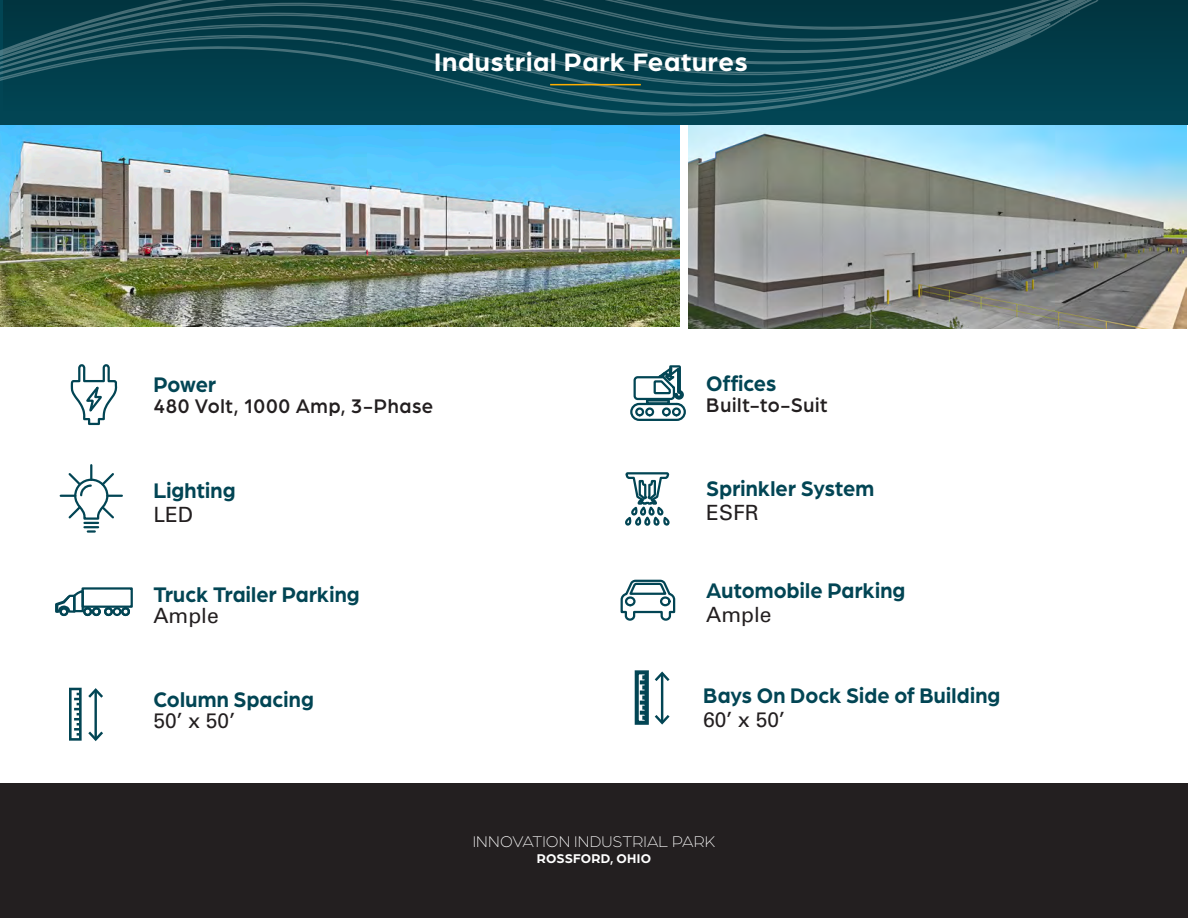
<style>
.page{position:relative;width:1188px;height:918px;background:#fff}
.page>*{position:absolute;margin:0;border:0;box-sizing:border-box;transform-origin:0 0}
.t1{font:700 27px "Arboria";letter-spacing:.025em;color:#fff}
.t2{font:700 22.5px "Arboria";letter-spacing:.005em;color:#024554;scale:.95 1}
.t3{font:500 21px "Arboria";letter-spacing:.035em;color:#231f20;scale:.95 1}
.t4{font:21px "Univers LT Pro 55 Roman";color:#231f20}
.t5{font:300 16.5px "Arboria";letter-spacing:.01em;color:#fff}
.t6{font:700 13.5px "Arboria";letter-spacing:.02em;color:#fff}
</style>
<div class="page">
<img style="left:688px;top:174px;width:499px;height:154px">
<img style="left:0;top:174px;width:679px;height:153px">
<div style="left:0;top:783px;width:1188px;height:135px;background:#231f20"></div>
<div style="left:60px;top:607px;width:8px;height:9px;border:2px solid #024554;border-radius:50%"></div>
<div style="left:83px;top:607px;width:9px;height:9px;border:2px solid #024554;border-radius:50%"></div>
<div style="left:92px;top:607px;width:9px;height:9px;border:2px solid #024554;border-radius:50%"></div>
<div style="left:104px;top:607px;width:9px;height:9px;border:2px solid #024554;border-radius:50%"></div>
<div style="left:113px;top:607px;width:8px;height:9px;border:2px solid #024554;border-radius:50%"></div>
<div style="left:121px;top:607px;width:9px;height:9px;border:2px solid #024554;border-radius:50%"></div>
<div style="left:82px;top:587px;width:51px;height:21px;border:2px solid #024554"></div>
<svg style="left:55px;top:588px;width:30px;height:26px"></svg>
<svg style="left:620px;top:579px;width:56px;height:42px"></svg>
<svg style="left:630px;top:365px;width:56px;height:56px"></svg>
<svg style="left:625px;top:472px;width:45px;height:54px"></svg>
<svg style="left:59px;top:364px;width:64px;height:169px"></svg>
<svg style="left:69px;top:687px;width:34px;height:54px"></svg>
<svg style="left:634px;top:670px;width:36px;height:55px"></svg>
<svg style="left:0;top:0;width:1188px;height:174px;background:#70bfe2"></svg>
<svg style="left:0;top:0;width:1155px;height:126px;background:#0c4653"></svg>
<hr style="left:550px;top:84px;width:91px;height:1px;background:#ffae00">
<p class="t1" style="left:434px;top:43px;width:315px">Industrial Park Features</p>
<p class="t2" style="left:153px;top:369px;width:68px">Power</p>
<p class="t3" style="left:153px;top:391px;width:296px">480 Volt, 1000 Amp, 3-Phase</p>
<p class="t2" style="left:153px;top:475px;width:88px">Lighting</p>
<p class="t4" style="left:153px;top:500px;width:41px">LED</p>
<p class="t2" style="left:153px;top:579px;width:219px">Truck Trailer Parking</p>
<p class="t4" style="left:153px;top:601px;width:67px">Ample</p>
<p class="t2" style="left:153px;top:684px;width:170px">Column Spacing</p>
<p class="t4" style="left:153px;top:706px;width:83px">50’ x 50’</p>
<p class="t2" style="left:706px;top:368px;width:75px">Offices</p>
<p class="t3" style="left:706px;top:391px;width:129px">Built-to-Suit</p>
<p class="t2" style="left:706px;top:473px;width:178px">Sprinkler System</p>
<p class="t4" style="left:706px;top:498px;width:54px">ESFR</p>
<p class="t2" style="left:706px;top:575px;width:211px">Automobile Parking</p>
<p class="t4" style="left:706px;top:600px;width:67px">Ample</p>
<p class="t2" style="left:703px;top:680px;width:314px">Bays On Dock Side of Building</p>
<p class="t4" style="left:703px;top:705px;width:83px">60’ x 50’</p>
<p class="t5" style="left:473px;top:832px;width:244px">INNOVATION INDUSTRIAL PARK</p>
<p class="t6" style="left:537px;top:849px;width:116px">ROSSFORD, OHIO</p>
</div>
